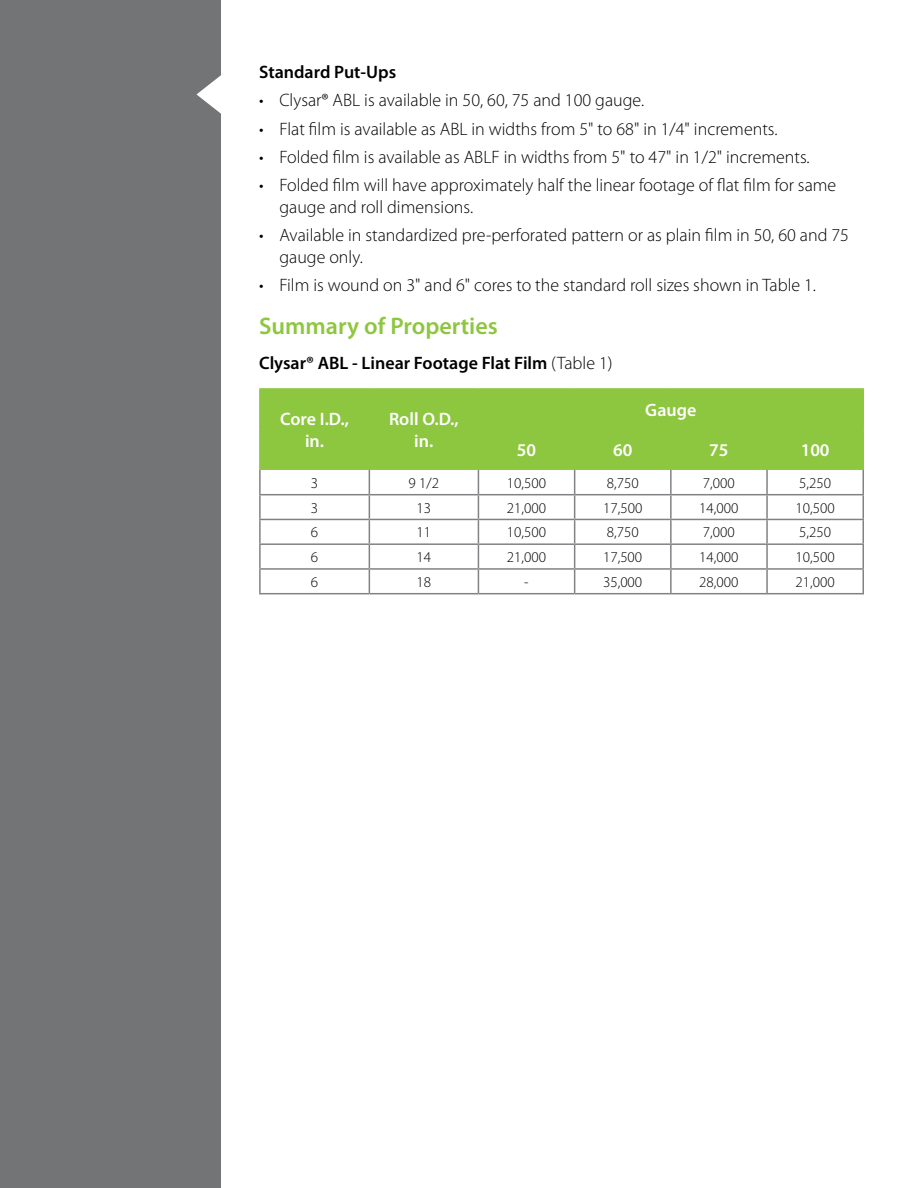
<style>
.page{position:relative;width:918px;height:1188px;background:#fff}
.page>*{position:absolute;margin:0;border:0;box-sizing:border-box;transform-origin:0 0}
.t1{font:600 24px "Myriad Pro";color:#8dc63f}
.t2{font:300 18px/21.6px "Myriad Pro";color:#000}
.t3{font:600 18px "Myriad Pro";color:#000}
.t4{font:600 18px/21.6px "Myriad Pro";color:#fff;text-align:center}
.t5{font:300 15px "Myriad Pro";color:#000}
.s1{font-weight:300}
</style>
<div class="page">
<div style="left:261px;top:390px;width:601px;height:80px;background:#8dc63f"></div>
<hr style="left:369px;top:388px;width:109px;height:2px;background:#8dc63f">
<hr style="left:478px;top:388px;width:97px;height:2px;background:#8dc63f">
<hr style="left:478px;top:390px;width:1px;height:39px;background:#8dc63f">
<hr style="left:575px;top:388px;width:96px;height:2px;background:#8dc63f">
<hr style="left:671px;top:388px;width:96px;height:2px;background:#8dc63f">
<hr style="left:767px;top:388px;width:97px;height:2px;background:#8dc63f">
<hr style="left:862px;top:390px;width:2px;height:39px;background:#8dc63f">
<hr style="left:478px;top:429px;width:97px;height:1px;background:#8dc63f">
<hr style="left:478px;top:430px;width:1px;height:40px;background:#8dc63f">
<hr style="left:575px;top:429px;width:96px;height:1px;background:#8dc63f">
<hr style="left:574px;top:430px;width:1px;height:40px;background:#8dc63f">
<hr style="left:671px;top:429px;width:96px;height:1px;background:#8dc63f">
<hr style="left:670px;top:430px;width:2px;height:40px;background:#8dc63f">
<hr style="left:767px;top:429px;width:97px;height:1px;background:#8dc63f">
<hr style="left:766px;top:430px;width:2px;height:40px;background:#8dc63f">
<hr style="left:862px;top:430px;width:2px;height:40px;background:#8dc63f">
<hr style="left:259px;top:388px;width:110px;height:2px;background:#8dc63f">
<hr style="left:259px;top:390px;width:2px;height:39px;background:#8dc63f">
<hr style="left:369px;top:390px;width:1px;height:39px;background:#8dc63f">
<hr style="left:259px;top:429px;width:2px;height:41px;background:#8dc63f">
<hr style="left:369px;top:429px;width:1px;height:41px;background:#8dc63f">
<hr style="left:259px;top:470px;width:2px;height:24px;background:#808285">
<hr style="left:670px;top:470px;width:2px;height:24px;background:#808285">
<hr style="left:766px;top:470px;width:2px;height:24px;background:#808285">
<hr style="left:862px;top:470px;width:2px;height:24px;background:#808285">
<hr style="left:259px;top:494px;width:110px;height:1px;background:#808285">
<hr style="left:259px;top:495px;width:2px;height:24px;background:#808285">
<hr style="left:369px;top:494px;width:109px;height:1px;background:#808285">
<hr style="left:478px;top:494px;width:97px;height:1px;background:#808285">
<hr style="left:575px;top:494px;width:96px;height:1px;background:#808285">
<hr style="left:671px;top:494px;width:96px;height:1px;background:#808285">
<hr style="left:670px;top:495px;width:2px;height:24px;background:#808285">
<hr style="left:767px;top:494px;width:97px;height:1px;background:#808285">
<hr style="left:766px;top:495px;width:2px;height:24px;background:#808285">
<hr style="left:862px;top:495px;width:2px;height:24px;background:#808285">
<hr style="left:259px;top:519px;width:110px;height:1px;background:#808285">
<hr style="left:259px;top:520px;width:2px;height:23px;background:#808285">
<hr style="left:369px;top:519px;width:109px;height:1px;background:#808285">
<hr style="left:478px;top:519px;width:97px;height:1px;background:#808285">
<hr style="left:575px;top:519px;width:96px;height:1px;background:#808285">
<hr style="left:671px;top:519px;width:96px;height:1px;background:#808285">
<hr style="left:670px;top:520px;width:2px;height:23px;background:#808285">
<hr style="left:767px;top:519px;width:97px;height:1px;background:#808285">
<hr style="left:766px;top:520px;width:2px;height:23px;background:#808285">
<hr style="left:862px;top:520px;width:2px;height:23px;background:#808285">
<hr style="left:259px;top:543px;width:110px;height:2px;background:#808285">
<hr style="left:259px;top:545px;width:2px;height:23px;background:#808285">
<hr style="left:369px;top:543px;width:109px;height:2px;background:#808285">
<hr style="left:478px;top:543px;width:97px;height:2px;background:#808285">
<hr style="left:575px;top:543px;width:96px;height:2px;background:#808285">
<hr style="left:671px;top:543px;width:96px;height:2px;background:#808285">
<hr style="left:670px;top:545px;width:2px;height:23px;background:#808285">
<hr style="left:767px;top:543px;width:97px;height:2px;background:#808285">
<hr style="left:766px;top:545px;width:2px;height:23px;background:#808285">
<hr style="left:862px;top:545px;width:2px;height:23px;background:#808285">
<hr style="left:259px;top:568px;width:110px;height:2px;background:#808285">
<hr style="left:259px;top:570px;width:2px;height:23px;background:#808285">
<hr style="left:369px;top:568px;width:109px;height:2px;background:#808285">
<svg style="left:369px;top:470px;width:1px;height:123px"></svg>
<hr style="left:478px;top:568px;width:97px;height:2px;background:#808285">
<svg style="left:478px;top:470px;width:1px;height:123px"></svg>
<hr style="left:575px;top:568px;width:96px;height:2px;background:#808285">
<svg style="left:574px;top:470px;width:1px;height:123px"></svg>
<hr style="left:671px;top:568px;width:96px;height:2px;background:#808285">
<hr style="left:670px;top:570px;width:2px;height:23px;background:#808285">
<hr style="left:767px;top:568px;width:97px;height:2px;background:#808285">
<hr style="left:766px;top:570px;width:2px;height:23px;background:#808285">
<hr style="left:862px;top:570px;width:2px;height:23px;background:#808285">
<hr style="left:259px;top:593px;width:110px;height:1px;background:#808285">
<hr style="left:369px;top:593px;width:109px;height:1px;background:#808285">
<hr style="left:478px;top:593px;width:97px;height:1px;background:#808285">
<hr style="left:575px;top:593px;width:96px;height:1px;background:#808285">
<hr style="left:671px;top:593px;width:96px;height:1px;background:#808285">
<hr style="left:767px;top:593px;width:97px;height:1px;background:#808285">
<div style="left:0;top:0;width:220px;height:1188px;background:#727476"></div>
<svg style="left:196px;top:70px;width:25px;height:48px"></svg>
<p class="t3" style="left:259px;top:61px;width:139px">Standard Put-Ups</p>
<p class="t2" style="left:259px;top:89px;width:387px">• Clysar® ABL is available in 50, 60, 75 and 100 gauge.</p>
<p class="t2" style="left:259px;top:118px;width:520px">• Flat film is available as ABL in widths from 5" to 68" in 1/4" increments.</p>
<p class="t2" style="left:259px;top:146px;width:552px">• Folded film is available as ABLF in widths from 5" to 47" in 1/2" increments.</p>
<p class="t2" style="left:279px;top:174px;width:558px;text-indent:-20px">• Folded film will have approximately half the linear footage of flat film for same gauge and roll dimensions.</p>
<p class="t2" style="left:279px;top:224px;width:571px;text-indent:-20px">• Available in standardized pre-perforated pattern or as plain film in 50, 60 and 75 gauge only.</p>
<p class="t2" style="left:259px;top:274px;width:558px">• Film is wound on 3" and 6" cores to the standard roll sizes shown in Table 1.</p>
<h1 class="t1" style="left:259px;top:310px;width:240px">Summary of Properties</h1>
<p class="t3" style="left:259px;top:351px;width:355px">Clysar® ABL - Linear Footage Flat Film <span class="s1">(Table 1)</span></p>
<p class="t4" style="left:280px;top:408px;width:70px">Core I.D., in.</p>
<p class="t4" style="left:389px;top:408px;width:71px">Roll O.D., in.</p>
<p class="t4" style="left:645px;top:399px;width:53px">Gauge</p>
<p class="t4" style="left:517px;top:439px;width:21px">50</p>
<p class="t4" style="left:613px;top:439px;width:21px">60</p>
<p class="t4" style="left:709px;top:439px;width:21px">75</p>
<p class="t4" style="left:801px;top:439px;width:30px">100</p>
<p class="t5" style="left:311px;top:474px;width:9px">3</p>
<p class="t5" style="left:409px;top:474px;width:32px">9 1/2</p>
<p class="t5" style="left:507px;top:474px;width:41px">10,500</p>
<p class="t5" style="left:607px;top:474px;width:33px">8,750</p>
<p class="t5" style="left:703px;top:474px;width:33px">7,000</p>
<p class="t5" style="left:799px;top:474px;width:33px">5,250</p>
<p class="t5" style="left:311px;top:499px;width:9px">3</p>
<p class="t5" style="left:417px;top:499px;width:16px">13</p>
<p class="t5" style="left:507px;top:499px;width:41px">21,000</p>
<p class="t5" style="left:603px;top:499px;width:41px">17,500</p>
<p class="t5" style="left:699px;top:499px;width:41px">14,000</p>
<p class="t5" style="left:796px;top:499px;width:41px">10,500</p>
<p class="t5" style="left:311px;top:523px;width:9px">6</p>
<p class="t5" style="left:417px;top:523px;width:16px">11</p>
<p class="t5" style="left:507px;top:523px;width:41px">10,500</p>
<p class="t5" style="left:607px;top:523px;width:33px">8,750</p>
<p class="t5" style="left:703px;top:523px;width:33px">7,000</p>
<p class="t5" style="left:799px;top:523px;width:33px">5,250</p>
<p class="t5" style="left:311px;top:548px;width:9px">6</p>
<p class="t5" style="left:417px;top:548px;width:16px">14</p>
<p class="t5" style="left:507px;top:548px;width:41px">21,000</p>
<p class="t5" style="left:603px;top:548px;width:41px">17,500</p>
<p class="t5" style="left:699px;top:548px;width:41px">14,000</p>
<p class="t5" style="left:795px;top:548px;width:41px">10,500</p>
<p class="t5" style="left:311px;top:573px;width:9px">6</p>
<p class="t5" style="left:417px;top:573px;width:16px">18</p>
<p class="t5" style="left:524px;top:573px;width:6px">-</p>
<p class="t5" style="left:603px;top:573px;width:41px">35,000</p>
<p class="t5" style="left:699px;top:573px;width:41px">28,000</p>
<p class="t5" style="left:795px;top:573px;width:41px">21,000</p>
</div>
